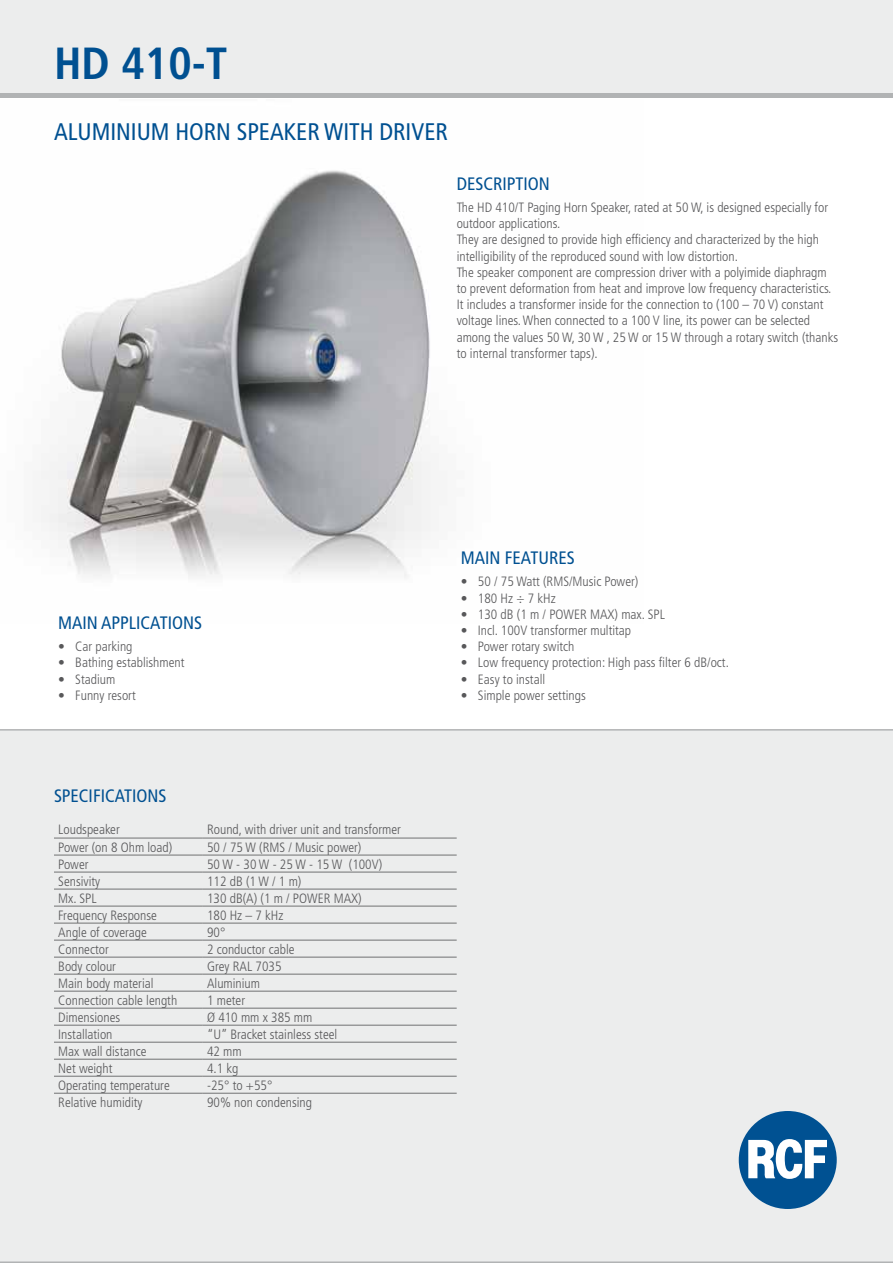
<style>
.page{position:relative;width:893px;height:1263px;background:#fff}
.page>*{position:absolute;margin:0;border:0;box-sizing:border-box;transform-origin:0 0}
.t1{font:700 condensed 45px "Frutiger";color:#005091}
.t2{font:condensed 24px "Frutiger";color:#005091}
.t3{font:condensed 18px "Frutiger";color:#005091}
.t4{font:300 condensed 13.5px/16.2px "Frutiger";color:#58585a}
</style>
<div class="page">
<div style="left:0;top:729px;width:893px;height:534px;background:#eceded"></div>
<img style="left:41px;top:170px;width:390px;height:408px">
<div style="left:0;top:0;width:893px;height:94px;background:#eceded"></div>
<hr style="left:54px;top:838px;width:149px;height:1px;background:#707172">
<hr style="left:203px;top:838px;width:254px;height:1px;background:#707172">
<hr style="left:54px;top:855px;width:149px;height:1px;background:#707172">
<hr style="left:203px;top:855px;width:254px;height:1px;background:#707172">
<hr style="left:54px;top:872px;width:149px;height:1px;background:#707172">
<hr style="left:203px;top:872px;width:254px;height:1px;background:#707172">
<hr style="left:54px;top:889px;width:149px;height:1px;background:#707172">
<hr style="left:203px;top:889px;width:254px;height:1px;background:#707172">
<hr style="left:54px;top:906px;width:149px;height:1px;background:#707172">
<hr style="left:203px;top:906px;width:254px;height:1px;background:#707172">
<hr style="left:54px;top:923px;width:149px;height:1px;background:#707172">
<hr style="left:203px;top:923px;width:254px;height:1px;background:#707172">
<hr style="left:54px;top:940px;width:149px;height:1px;background:#707172">
<hr style="left:203px;top:940px;width:254px;height:1px;background:#707172">
<hr style="left:54px;top:957px;width:149px;height:1px;background:#707172">
<hr style="left:203px;top:957px;width:254px;height:1px;background:#707172">
<hr style="left:54px;top:974px;width:149px;height:1px;background:#707172">
<hr style="left:203px;top:974px;width:254px;height:1px;background:#707172">
<hr style="left:54px;top:991px;width:149px;height:1px;background:#707172">
<hr style="left:203px;top:991px;width:254px;height:1px;background:#707172">
<hr style="left:54px;top:1008px;width:149px;height:1px;background:#707172">
<hr style="left:203px;top:1008px;width:254px;height:1px;background:#707172">
<hr style="left:54px;top:1025px;width:149px;height:1px;background:#707172">
<hr style="left:203px;top:1025px;width:254px;height:1px;background:#707172">
<hr style="left:54px;top:1042px;width:149px;height:1px;background:#707172">
<hr style="left:203px;top:1042px;width:254px;height:1px;background:#707172">
<hr style="left:54px;top:1059px;width:149px;height:1px;background:#707172">
<hr style="left:203px;top:1059px;width:254px;height:1px;background:#707172">
<hr style="left:54px;top:1076px;width:149px;height:1px;background:#707172">
<hr style="left:203px;top:1076px;width:254px;height:1px;background:#707172">
<hr style="left:54px;top:1093px;width:149px;height:1px;background:#707172">
<hr style="left:203px;top:1093px;width:254px;height:1px;background:#707172">
<hr style="left:0;top:94px;width:893px;height:4px;background:#b1b3b4">
<div style="left:739px;top:1111px;width:98px;height:98px;background:#005192;border-radius:50%"></div>
<svg style="left:748px;top:1139px;width:79px;height:40px"></svg>
<h1 class="t1" style="left:54px;top:37px;width:175px">HD 410-T</h1>
<h2 class="t2" style="left:54px;top:118px;width:395px">ALUMINIUM HORN SPEAKER WITH DRIVER</h2>
<h3 class="t3" style="left:457px;top:173px;width:95px">DESCRIPTION</h3>
<p class="t4" style="left:457px;top:199px;width:383px">The HD 410/T Paging Horn Speaker, rated at 50 W, is designed especially for outdoor applications.<br>They are designed to provide high efficiency and characterized by the high intelligibility of the reproduced sound with low distortion.<br>The speaker component are compression driver with a polyimide diaphragm to prevent deformation from heat and improve low frequency characteristics.<br>It includes a transformer inside for the connection to (100 – 70 V) constant voltage lines. When connected to a 100 V line, its power can be selected among the values 50 W, 30 W , 25 W or 15 W through a rotary switch (thanks to internal transformer taps).</p>
<h3 class="t3" style="left:58px;top:612px;width:145px">MAIN APPLICATIONS</h3>
<p class="t4" style="left:58px;top:639px;width:76px">• Car parking</p>
<p class="t4" style="left:58px;top:655px;width:128px">• Bathing establishment</p>
<p class="t4" style="left:58px;top:671px;width:59px">• Stadium</p>
<p class="t4" style="left:58px;top:687px;width:79px">• Funny resort</p>
<h3 class="t3" style="left:54px;top:785px;width:114px">SPECIFICATIONS</h3>
<p class="t4" style="left:58px;top:822px;width:63px">Loudspeaker</p>
<p class="t4" style="left:207px;top:822px;width:195px">Round, with driver unit and transformer</p>
<p class="t4" style="left:58px;top:839px;width:116px">Power (on 8 Ohm load)</p>
<p class="t4" style="left:207px;top:839px;width:156px">50 / 75 W (RMS / Music power)</p>
<p class="t4" style="left:58px;top:856px;width:32px">Power</p>
<p class="t4" style="left:207px;top:856px;width:177px">50 W - 30 W - 25 W - 15 W (100V)</p>
<p class="t4" style="left:58px;top:873px;width:44px">Sensivity</p>
<p class="t4" style="left:207px;top:873px;width:96px">112 dB (1 W / 1 m)</p>
<p class="t4" style="left:58px;top:890px;width:40px">Mx. SPL</p>
<p class="t4" style="left:207px;top:890px;width:156px">130 dB(A) (1 m / POWER MAX)</p>
<p class="t4" style="left:58px;top:907px;width:100px">Frequency Response</p>
<p class="t4" style="left:207px;top:907px;width:78px">180 Hz – 7 kHz</p>
<p class="t4" style="left:58px;top:924px;width:90px">Angle of coverage</p>
<p class="t4" style="left:207px;top:924px;width:20px">90°</p>
<p class="t4" style="left:58px;top:941px;width:52px">Connector</p>
<p class="t4" style="left:207px;top:941px;width:89px">2 conductor cable</p>
<p class="t4" style="left:58px;top:958px;width:59px">Body colour</p>
<p class="t4" style="left:207px;top:958px;width:76px">Grey RAL 7035</p>
<p class="t4" style="left:58px;top:975px;width:97px">Main body material</p>
<p class="t4" style="left:207px;top:975px;width:55px">Aluminium</p>
<p class="t4" style="left:58px;top:992px;width:121px">Connection cable length</p>
<p class="t4" style="left:207px;top:992px;width:39px">1 meter</p>
<p class="t4" style="left:58px;top:1009px;width:64px">Dimensiones</p>
<p class="t4" style="left:207px;top:1009px;width:107px">Ø 410 mm x 385 mm</p>
<p class="t4" style="left:58px;top:1026px;width:56px">Installation</p>
<p class="t4" style="left:207px;top:1026px;width:132px">“U” Bracket stainless steel</p>
<p class="t4" style="left:58px;top:1043px;width:90px">Max wall distance</p>
<p class="t4" style="left:207px;top:1043px;width:36px">42 mm</p>
<p class="t4" style="left:58px;top:1060px;width:56px">Net weight</p>
<p class="t4" style="left:207px;top:1060px;width:33px">4.1 kg</p>
<p class="t4" style="left:58px;top:1077px;width:113px">Operating temperature</p>
<p class="t4" style="left:207px;top:1077px;width:67px">-25° to +55°</p>
<p class="t4" style="left:58px;top:1094px;width:86px">Relative humidity</p>
<p class="t4" style="left:207px;top:1094px;width:106px">90% non condensing</p>
<h3 class="t3" style="left:461px;top:547px;width:115px">MAIN FEATURES</h3>
<p class="t4" style="left:461px;top:574px;width:179px">• 50 / 75 Watt (RMS/Music Power)</p>
<p class="t4" style="left:461px;top:590px;width:96px">• 180 Hz ÷ 7 kHz</p>
<p class="t4" style="left:461px;top:606px;width:206px">• 130 dB (1 m / POWER MAX) max. SPL</p>
<p class="t4" style="left:461px;top:622px;width:172px">• Incl. 100V transformer multitap</p>
<p class="t4" style="left:461px;top:639px;width:115px">• Power rotary switch</p>
<p class="t4" style="left:461px;top:655px;width:269px">• Low frequency protection: High pass filter 6 dB/oct.</p>
<p class="t4" style="left:461px;top:671px;width:86px">• Easy to install</p>
<p class="t4" style="left:461px;top:687px;width:126px">• Simple power settings</p>
</div>
